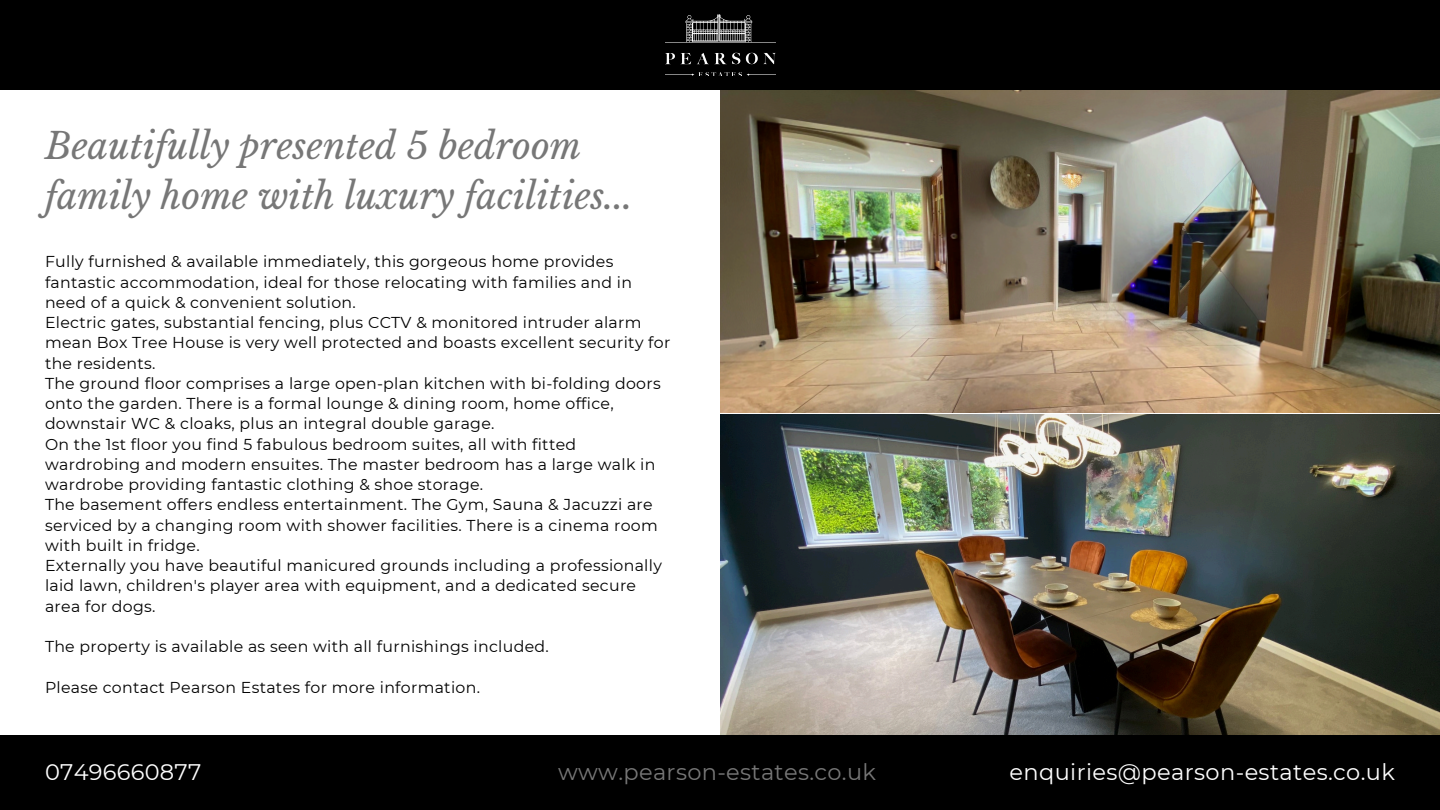
<style>
.page{position:relative;width:1440px;height:810px;background:#fff}
.page>*{position:absolute;margin:0;border:0;box-sizing:border-box;transform-origin:0 0}
.t1{font:italic 36px/50.1px "Libre Baskerville";color:#777}
.t2{font:22.5px "Montserrat";letter-spacing:.015em;color:#fff}
.t3{font:22.5px "Montserrat";letter-spacing:.015em;color:#777}
.t4{font:15.75px/20.2px "Montserrat";letter-spacing:.02em;color:#000}
</style>
<div class="page">
<img style="left:720px;top:90px;width:720px;height:322px">
<img style="left:720px;top:414px;width:720px;height:322px">
<div style="left:0;top:736px;width:1440px;height:74px;background:#000"></div>
<div style="left:0;top:0;width:1440px;height:90px;background:#000"></div>
<img style="left:665px;top:14px;width:110px;height:62px">
<h2 class="t1" style="left:45px;top:121px;width:589px">Beautifully presented 5 bedroom family home with luxury facilities...</h2>
<p class="t4" style="left:45px;top:252px;width:589px">Fully furnished &amp; available immediately, this gorgeous home provides fantastic accommodation, ideal for those relocating with families and in need of a quick &amp; convenient solution.</p>
<p class="t4" style="left:45px;top:312px;width:627px">Electric gates, substantial fencing, plus CCTV &amp; monitored intruder alarm mean Box Tree House is very well protected and boasts excellent security for the residents.</p>
<p class="t4" style="left:45px;top:373px;width:617px">The ground floor comprises a large open-plan kitchen with bi-folding doors onto the garden. There is a formal lounge &amp; dining room, home office, downstair WC &amp; cloaks, plus an integral double garage.</p>
<p class="t4" style="left:45px;top:434px;width:612px">On the 1st floor you find 5 fabulous bedroom suites, all with fitted wardrobing and modern ensuites. The master bedroom has a large walk in wardrobe providing fantastic clothing &amp; shoe storage.</p>
<p class="t4" style="left:45px;top:495px;width:614px">The basement offers endless entertainment. The Gym, Sauna &amp; Jacuzzi are serviced by a changing room with shower facilities. There is a cinema room with built in fridge.</p>
<p class="t4" style="left:45px;top:555px;width:618px">Externally you have beautiful manicured grounds including a professionally laid lawn, children's player area with equipment, and a dedicated secure area for dogs.</p>
<h2 class="t4" style="left:45px;top:636px;width:505px">The property is available as seen with all furnishings included.</h2>
<h2 class="t4" style="left:45px;top:677px;width:437px">Please contact Pearson Estates for more information.</h2>
<p class="t2" style="left:45px;top:758px;width:158px">07496660877</p>
<h1 class="t3" style="left:558px;top:758px;width:319px">www.pearson-estates.co.uk</h1>
<p class="t2" style="left:1010px;top:758px;width:387px">enquiries@pearson-estates.co.uk</p>
</div>
